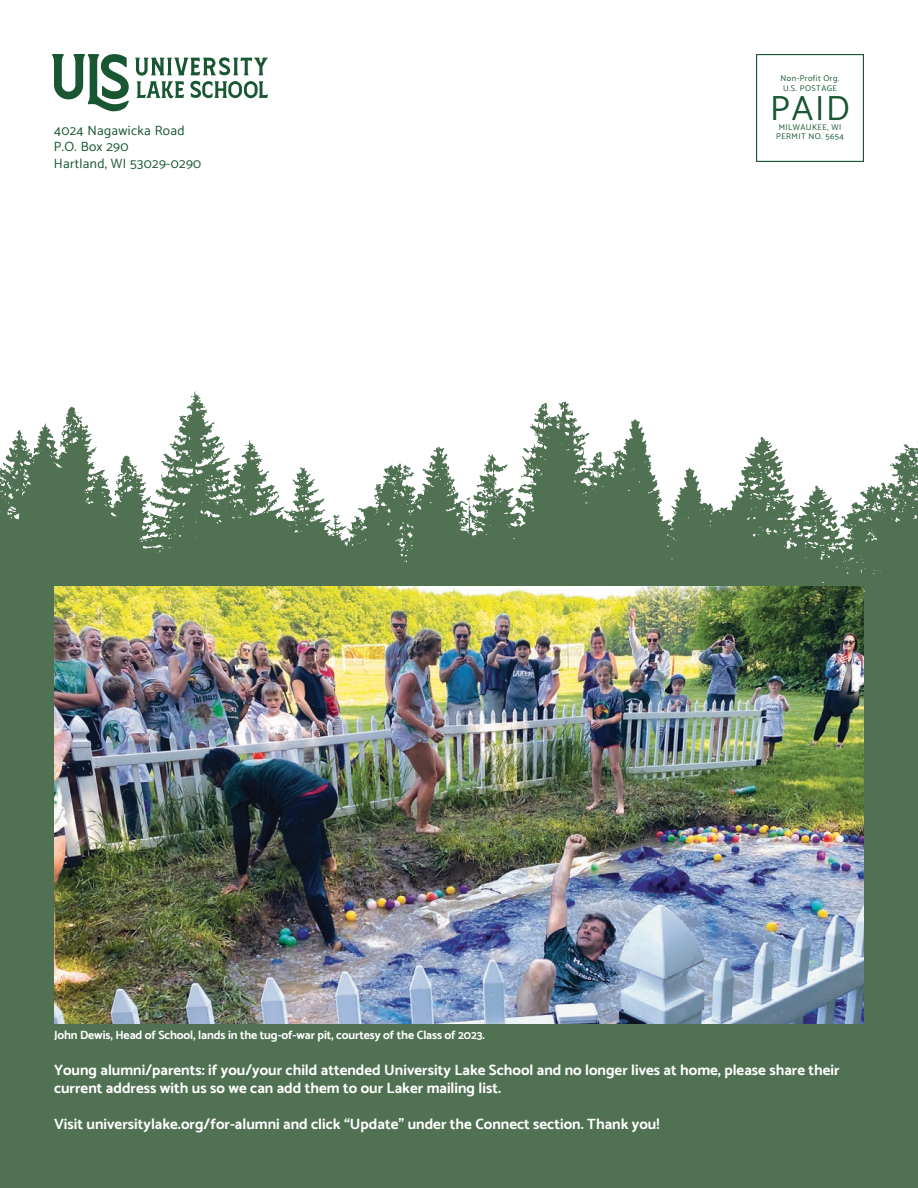
<style>
.page{position:relative;width:918px;height:1188px;background:#fff}
.page>*{position:absolute;margin:0;border:0;box-sizing:border-box;transform-origin:0 0}
.t1{font:100 35.25px "Catamaran";color:#185732}
.t2{font:700 15px/18px "Catamaran";color:#fff}
.t3{font:100 13.5px/16.2px "Catamaran";letter-spacing:.025em;color:#185732}
.t4{font:700 12px "Catamaran";letter-spacing:-.01em;color:#fff}
.t5{font:100 8.4px "Catamaran";letter-spacing:.05em;color:#185732}
</style>
<div class="page">
<svg style="left:0;top:391px;width:918px;height:202px;fill:#507253"></svg>
<div style="left:0;top:593px;width:918px;height:595px;background:#507253"></div>
<img style="left:54px;top:586px;width:810px;height:437px">
<div style="left:756px;top:54px;width:108px;height:108px;border:1px solid #185732"></div>
<svg style="left:52px;top:54px;width:77px;height:58px"></svg>
<svg style="left:135px;top:57px;width:133px;height:41px"></svg>
<p class="t3" style="left:54px;top:122px;width:132px">4024 Nagawicka Road<br>P.O. Box 290</p>
<p class="t3" style="left:54px;top:155px;width:149px">Hartland, WI 53029-0290</p>
<p class="t5" style="left:781px;top:72px;width:60px">Non-Profit Org.</p>
<p class="t5" style="left:783px;top:82px;width:55px">U.S. POSTAGE</p>
<p class="t1" style="left:770px;top:81px;width:81px">PAID</p>
<p class="t5" style="left:779px;top:120px;width:64px">MILWAUKEE, WI</p>
<p class="t5" style="left:776px;top:130px;width:69px">PERMIT NO. 5654</p>
<p class="t4" style="left:54px;top:1026px;width:432px">John Dewis, Head of School, lands in the tug-of-war pit, courtesy of the Class of 2023.</p>
<p class="t2" style="left:54px;top:1061px;width:787px">Young alumni/parents: if you/your child attended University Lake School and no longer lives at home, please share their current address with us so we can add them to our Laker mailing list.</p>
<p class="t2" style="left:54px;top:1115px;width:607px">Visit universitylake.org/for-alumni and click “Update” under the Connect section. Thank you!</p>
</div>
